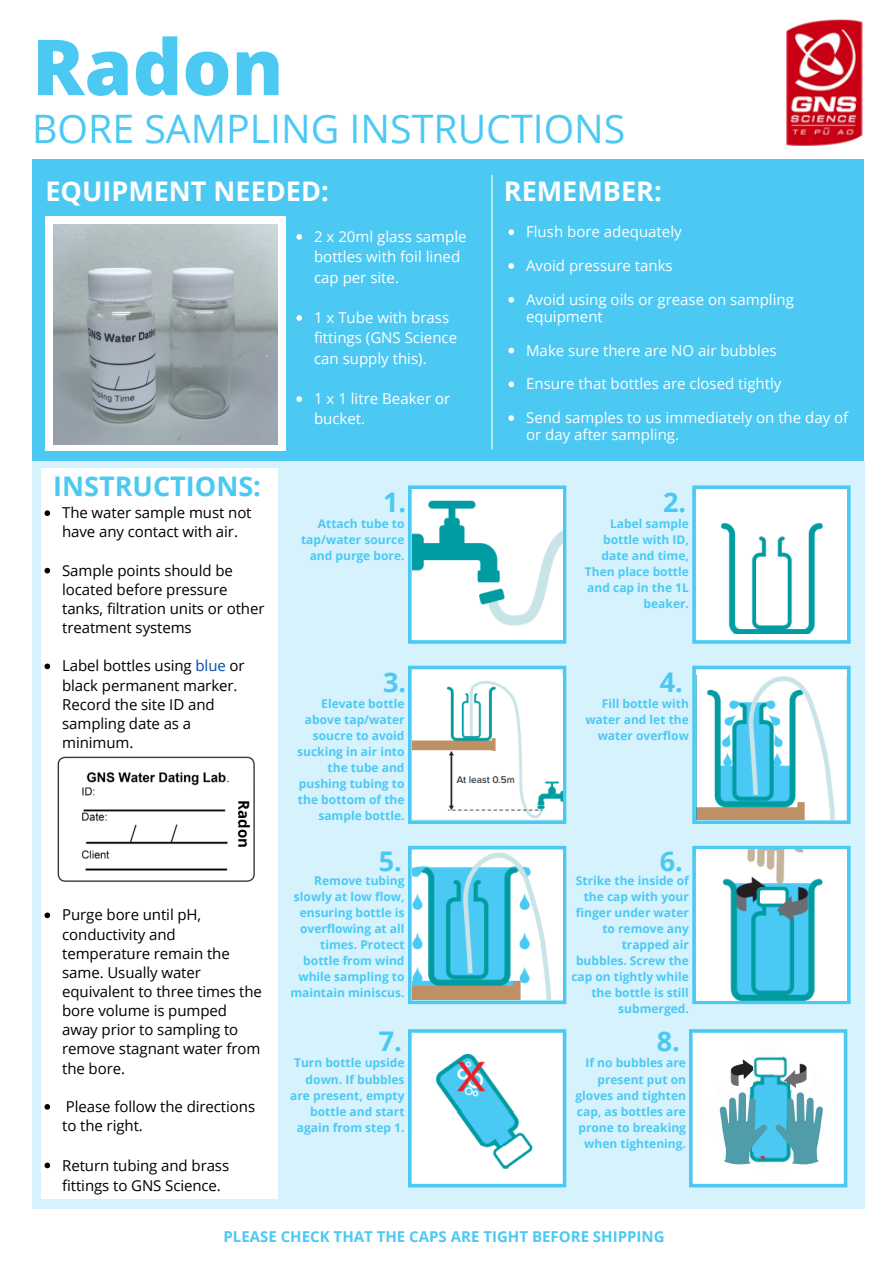
<style>
.page{position:relative;width:894px;height:1264px;background:#fff}
.page>*{position:absolute;margin:0;border:0;box-sizing:border-box;transform-origin:0 0}
.t1{font:800 77.25px "Open Sans";color:#4cc9f3}
.t2{font:39.3px "Open Sans";color:#4cc9f3}
.t3{font:700 27px "Open Sans";color:#4cc9f3}
.t4{font:700 27px "Open Sans";color:#fff}
.t5{font:15px/19.2px "Open Sans";letter-spacing:-.005em;color:#000}
.t6{font:15px/20.2px "Open Sans";color:#fff}
.t7{font:700 15px "Open Sans";color:#4cc9f3}
.t8{font:700 15px "Open Sans";color:#000}
.t9{font:700 12px/16px "Open Sans";color:#4cc9f3;text-align:right}
.s1{color:#004aad}
</style>
<div class="page">
<div style="left:32px;top:159px;width:831px;height:301px;background:#4cc9f3"></div>
<img style="left:786px;top:19px;width:77px;height:127px">
<div style="left:45px;top:216px;width:240px;height:234px;background:#fff"></div>
<img style="left:53px;top:224px;width:224px;height:220px">
<svg style="left:296px;top:234px;width:6px;height:6px"></svg>
<svg style="left:296px;top:315px;width:6px;height:6px"></svg>
<svg style="left:296px;top:396px;width:6px;height:6px"></svg>
<hr style="left:491px;top:175px;width:1px;height:274px;background:#fff">
<div style="left:32px;top:460px;width:832px;height:748px;background:#d6f2fc"></div>
<div style="left:42px;top:468px;width:236px;height:730px;background:#fff"></div>
<svg style="left:44px;top:510px;width:6px;height:6px"></svg>
<svg style="left:44px;top:568px;width:6px;height:5px"></svg>
<svg style="left:44px;top:663px;width:6px;height:6px"></svg>
<svg style="left:44px;top:912px;width:6px;height:6px"></svg>
<svg style="left:44px;top:1104px;width:6px;height:5px"></svg>
<svg style="left:44px;top:1162px;width:6px;height:6px"></svg>
<img style="left:57px;top:756px;width:198px;height:126px">
<div style="left:237px;top:782px;width:15px;height:91px;background:#fff"></div>
<svg style="left:562px;top:640px;width:4px;height:3px"></svg>
<hr style="left:408px;top:489px;width:3px;height:151px;background:#4cc9f3">
<svg style="left:562px;top:489px;width:4px;height:151px"></svg>
<hr style="left:411px;top:640px;width:151px;height:3px;background:#4cc9f3">
<svg style="left:562px;top:485px;width:4px;height:4px"></svg>
<svg style="left:408px;top:485px;width:3px;height:4px"></svg>
<svg style="left:411px;top:485px;width:151px;height:4px"></svg>
<div style="left:694px;top:487px;width:154px;height:155px;background:#fff"></div>
<svg style="left:846px;top:640px;width:4px;height:3px"></svg>
<hr style="left:692px;top:489px;width:3px;height:151px;background:#4cc9f3">
<svg style="left:846px;top:489px;width:4px;height:151px"></svg>
<hr style="left:695px;top:640px;width:151px;height:3px;background:#4cc9f3">
<svg style="left:846px;top:485px;width:4px;height:4px"></svg>
<svg style="left:692px;top:485px;width:3px;height:4px"></svg>
<svg style="left:695px;top:485px;width:151px;height:4px"></svg>
<svg style="left:411px;top:669px;width:151px;height:151px"></svg>
<svg style="left:562px;top:820px;width:4px;height:4px"></svg>
<hr style="left:408px;top:669px;width:3px;height:151px;background:#4cc9f3">
<svg style="left:408px;top:820px;width:3px;height:4px"></svg>
<svg style="left:562px;top:669px;width:4px;height:151px"></svg>
<svg style="left:411px;top:820px;width:151px;height:4px"></svg>
<svg style="left:562px;top:665px;width:4px;height:4px"></svg>
<svg style="left:408px;top:665px;width:3px;height:4px"></svg>
<svg style="left:411px;top:665px;width:151px;height:4px"></svg>
<svg style="left:411px;top:849px;width:151px;height:151px"></svg>
<svg style="left:562px;top:1000px;width:4px;height:4px"></svg>
<hr style="left:408px;top:849px;width:3px;height:151px;background:#4cc9f3">
<svg style="left:408px;top:1000px;width:3px;height:4px"></svg>
<svg style="left:562px;top:849px;width:4px;height:151px"></svg>
<svg style="left:411px;top:1000px;width:151px;height:4px"></svg>
<svg style="left:562px;top:845px;width:4px;height:4px"></svg>
<svg style="left:408px;top:845px;width:3px;height:4px"></svg>
<svg style="left:411px;top:845px;width:151px;height:4px"></svg>
<div style="left:409px;top:1030px;width:155px;height:155px;background:#fff"></div>
<svg style="left:562px;top:1183px;width:4px;height:4px"></svg>
<hr style="left:408px;top:1032px;width:3px;height:151px;background:#4cc9f3">
<svg style="left:408px;top:1183px;width:3px;height:4px"></svg>
<svg style="left:562px;top:1032px;width:4px;height:151px"></svg>
<svg style="left:411px;top:1183px;width:151px;height:4px"></svg>
<svg style="left:562px;top:1029px;width:4px;height:3px"></svg>
<hr style="left:411px;top:1029px;width:151px;height:3px;background:#4cc9f3">
<svg style="left:695px;top:669px;width:151px;height:151px"></svg>
<svg style="left:846px;top:820px;width:4px;height:4px"></svg>
<hr style="left:692px;top:669px;width:3px;height:151px;background:#4cc9f3">
<svg style="left:692px;top:820px;width:3px;height:4px"></svg>
<svg style="left:846px;top:669px;width:4px;height:151px"></svg>
<svg style="left:695px;top:820px;width:151px;height:4px"></svg>
<svg style="left:846px;top:665px;width:4px;height:4px"></svg>
<svg style="left:692px;top:665px;width:3px;height:4px"></svg>
<svg style="left:695px;top:665px;width:151px;height:4px"></svg>
<svg style="left:846px;top:1000px;width:4px;height:4px"></svg>
<hr style="left:692px;top:849px;width:3px;height:151px;background:#4cc9f3">
<svg style="left:692px;top:1000px;width:3px;height:4px"></svg>
<svg style="left:846px;top:849px;width:4px;height:151px"></svg>
<svg style="left:695px;top:1000px;width:151px;height:4px"></svg>
<svg style="left:846px;top:845px;width:4px;height:4px"></svg>
<svg style="left:692px;top:845px;width:3px;height:4px"></svg>
<svg style="left:695px;top:845px;width:151px;height:4px"></svg>
<svg style="left:692px;top:1032px;width:151px;height:151px"></svg>
<svg style="left:843px;top:1183px;width:4px;height:4px"></svg>
<svg style="left:689px;top:1032px;width:3px;height:151px"></svg>
<svg style="left:689px;top:1183px;width:3px;height:4px"></svg>
<svg style="left:843px;top:1032px;width:4px;height:151px"></svg>
<svg style="left:692px;top:1183px;width:151px;height:4px"></svg>
<svg style="left:843px;top:1029px;width:4px;height:3px"></svg>
<hr style="left:692px;top:1029px;width:151px;height:3px;background:#4cc9f3">
<img style="left:412px;top:489px;width:150px;height:150px">
<img style="left:720px;top:522px;width:103px;height:111px">
<img style="left:412px;top:675px;width:150px;height:145px">
<img style="left:696px;top:675px;width:150px;height:145px">
<img style="left:412px;top:851px;width:150px;height:148px">
<img style="left:696px;top:849px;width:150px;height:151px">
<img style="left:435px;top:1053px;width:98px;height:116px">
<img style="left:695px;top:1033px;width:145px;height:147px">
<div style="left:752px;top:1121px;width:30px;height:30px;background:#4cc9f3"></div>
<svg style="left:774px;top:1092px;width:49px;height:72px"></svg>
<svg style="left:719px;top:1092px;width:48px;height:72px"></svg>
<img style="left:719px;top:1052px;width:33px;height:34px">
<img style="left:787px;top:1062px;width:22px;height:27px">
<svg style="left:782px;top:1073px;width:12px;height:13px"></svg>
<svg style="left:508px;top:229px;width:6px;height:6px"></svg>
<svg style="left:508px;top:263px;width:6px;height:6px"></svg>
<svg style="left:508px;top:297px;width:6px;height:5px"></svg>
<svg style="left:508px;top:348px;width:6px;height:5px"></svg>
<svg style="left:508px;top:381px;width:6px;height:6px"></svg>
<svg style="left:508px;top:415px;width:6px;height:6px"></svg>
<div style="left:754px;top:1144px;width:31px;height:12px;background:#4cc9f3"></div>
<p class="t1" style="left:32px;top:13px;width:253px">Radon</p>
<p class="t2" style="left:32px;top:101px;width:594px">BORE SAMPLING INSTRUCTIONS</p>
<p class="t4" style="left:45px;top:173px;width:285px">EQUIPMENT NEEDED:</p>
<p class="t4" style="left:503px;top:173px;width:159px">REMEMBER:</p>
<p class="t3" style="left:53px;top:467px;width:209px">INSTRUCTIONS:</p>
<p class="t5" style="left:62px;top:503px;width:191px">The water sample must not have any contact with air.</p>
<p class="t5" style="left:62px;top:560px;width:204px">Sample points should be located before pressure tanks, filtration units or other treatment systems</p>
<p class="t5" style="left:62px;top:656px;width:184px">Label bottles using <span class="s1">blue</span> or black permanent marker.<br>Record the site ID and sampling date as a minimum.</p>
<p class="t8" style="left:254px;top:800px;width:49px;rotate:90deg">Radon</p>
<p class="t5" style="left:62px;top:905px;width:201px">Purge bore until pH, conductivity and temperature remain the same. Usually water equivalent to three times the bore volume is pumped away prior to sampling to remove stagnant water from the bore.</p>
<p class="t5" style="left:62px;top:1096px;width:194px">Please follow the directions to the right.</p>
<p class="t5" style="left:62px;top:1154px;width:168px;line-height:20.2px">Return tubing and brass fittings to GNS Science.</p>
<p class="t6" style="left:314px;top:226px;width:154px">2 x 20ml glass sample bottles with foil lined cap per site.</p>
<p class="t6" style="left:314px;top:307px;width:144px">1 x Tube with brass fittings (GNS Science can supply this).</p>
<p class="t6" style="left:314px;top:388px;width:138px">1 x 1 litre Beaker or bucket.</p>
<p class="t6" style="left:526px;top:221px;width:157px">Flush bore adequately</p>
<p class="t6" style="left:526px;top:255px;width:148px">Avoid pressure tanks</p>
<p class="t6" style="left:526px;top:290px;width:269px;line-height:17px">Avoid using oils or grease on sampling equipment</p>
<p class="t6" style="left:526px;top:339px;width:252px">Make sure there are NO air bubbles</p>
<p class="t6" style="left:526px;top:373px;width:257px">Ensure that bottles are closed tightly</p>
<p class="t6" style="left:526px;top:409px;width:324px;line-height:17px">Send samples to us immediately on the day of or day after sampling.</p>
<p class="t3" style="left:383px;top:483px;width:25px">1.</p>
<p class="t3" style="left:663px;top:483px;width:25px">2.</p>
<p class="t9" style="left:301px;top:515px;width:105px">Attach tube to tap/water source and purge bore.</p>
<p class="t9" style="left:584px;top:515px;width:106px">Label sample bottle with ID, date and time,<br>Then place bottle and cap in the 1L beaker.</p>
<p class="t3" style="left:383px;top:663px;width:25px">3.</p>
<p class="t3" style="left:659px;top:663px;width:25px">4.</p>
<p class="t9" style="left:297px;top:695px;width:109px">Elevate bottle above tap/water soucre to avoid sucking in air into the tube and pushing tubing to the bottom of the sample bottle.</p>
<p class="t9" style="left:585px;top:695px;width:105px">Fill bottle with water and let the water overflow</p>
<p class="t3" style="left:378px;top:841px;width:25px">5.</p>
<p class="t3" style="left:659px;top:841px;width:25px">6.</p>
<p class="t9" style="left:290px;top:871px;width:116px">Remove tubing slowly at low flow, ensuring bottle is overflowing at all times. Protect bottle from wind while sampling to maintain miniscus.</p>
<p class="t3" style="left:378px;top:1022px;width:25px">7.</p>
<p class="t9" style="left:290px;top:1054px;width:116px">Turn bottle upside down. If bubbles are present, empty bottle and start again from step 1.</p>
<p class="t9" style="left:571px;top:871px;width:119px">Strike the inside of the cap with your finger under water to remove any trapped air bubbles. Screw the cap on tightly while the bottle is still submerged.</p>
<p class="t3" style="left:656px;top:1022px;width:25px">8.</p>
<p class="t9" style="left:575px;top:1054px;width:112px">If no bubbles are present put on gloves and tighten cap, as bottles are prone to breaking when tightening.</p>
<p class="t7" style="left:223px;top:1226px;width:442px">PLEASE CHECK THAT THE CAPS ARE TIGHT BEFORE SHIPPING</p>
</div>
